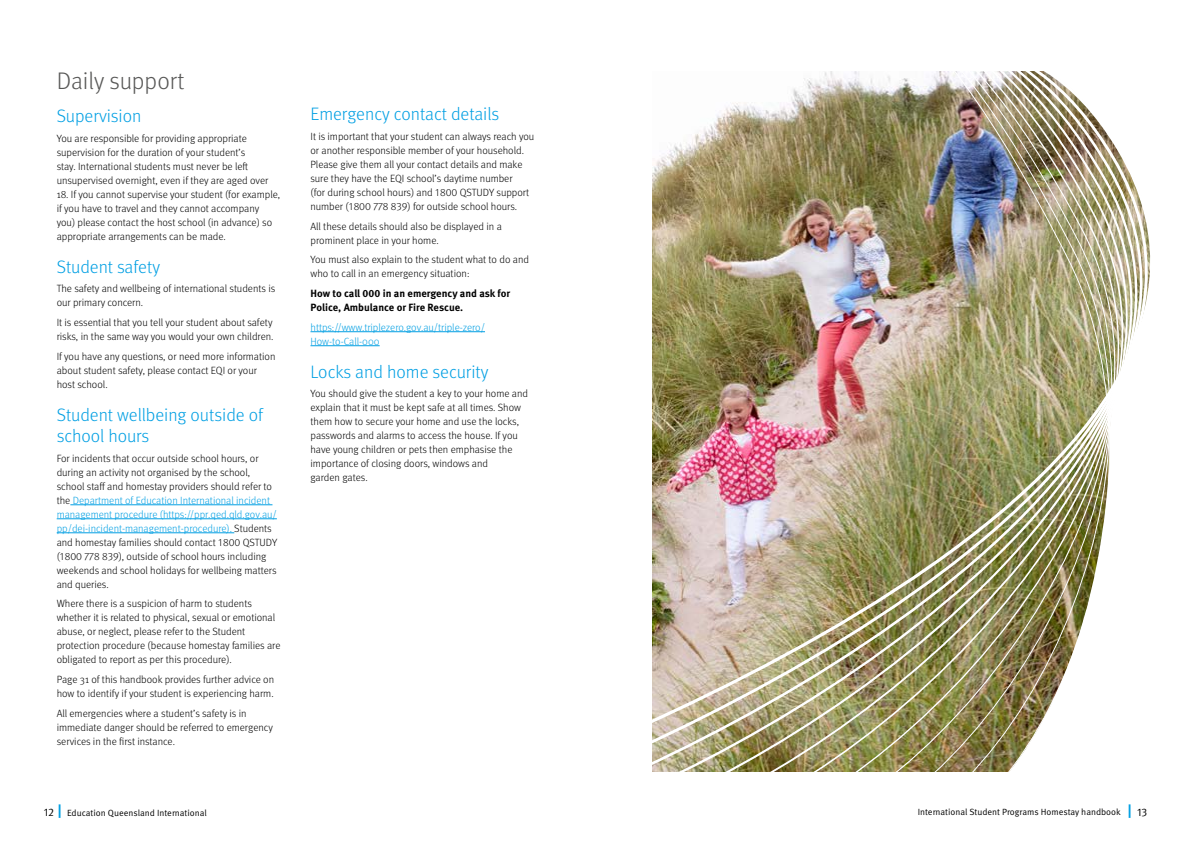
<style>
.page{position:relative;width:1191px;height:842px;background:#fff}
.page>*{position:absolute;margin:0;border:0;box-sizing:border-box;transform-origin:0 0}
.t1{font:300 24px "Meta OT";color:#575756}
.t2{font:300 18px/21.6px "Meta OT";color:#009fe3}
.t3{font:300 10.5px/14px "Meta OT";color:#000}
.t4{font:700 10.5px/14px "Meta OT";color:#000}
.t5{font:300 10.5px/14px "Meta OT";letter-spacing:-.005em;color:#009fe3}
.t6{font:9px "Meta OT Norm";color:#000}
.s1{color:#009fe3}
.s2{font-size:11px}
.s3{font-family:"Meta OT";font-weight:700;font-size:14px;color:#009fe3}
</style>
<div class="page">
<img style="left:468px;top:71px;width:683px;height:701px">
<hr style="left:70px;top:505px;width:202px;height:1px;background:#009fe3">
<hr style="left:57px;top:519px;width:220px;height:1px;background:#009fe3">
<hr style="left:57px;top:533px;width:177px;height:1px;background:#009fe3">
<hr style="left:310px;top:332px;width:175px;height:1px;background:#009fe3">
<hr style="left:310px;top:346px;width:70px;height:1px;background:#009fe3">
<h1 class="t1" style="left:57px;top:67px;width:129px">Daily support</h1>
<h2 class="t2" style="left:57px;top:105px;width:86px">Supervision</h2>
<p class="t3" style="left:57px;top:131px;width:213px">You are responsible for providing appropriate supervision for the duration of your student’s<br>stay. International students must never be left unsupervised overnight, even if they are aged over</p>
<p class="t3" style="left:57px;top:187px;width:225px">18. If you cannot supervise your student (for example, if you have to travel and they cannot accompany you) please contact the host school (in advance) so appropriate arrangements can be made.</p>
<h2 class="t2" style="left:57px;top:256px;width:105px">Student safety</h2>
<p class="t3" style="left:57px;top:282px;width:220px">The safety and wellbeing of international students is our primary concern.</p>
<p class="t3" style="left:57px;top:315px;width:218px">It is essential that you tell your student about safety risks, in the same way you would your own children.</p>
<p class="t3" style="left:57px;top:349px;width:220px">If you have any questions, or need more information about student safety, please contact EQI or your host school.</p>
<h2 class="t2" style="left:57px;top:404px;width:208px">Student wellbeing outside of school hours</h2>
<p class="t3" style="left:57px;top:451px;width:222px">For incidents that occur outside school hours, or during an activity not organised by the school, school staff and homestay providers should refer to the <span class="s1">Department of Education International incident management procedure (https://ppr.qed.qld.gov.au/ pp/dei-incident-management-procedure).</span> Students and homestay families should contact 1800 QSTUDY (1800 778 839), outside of school hours including weekends and school holidays for wellbeing matters and queries.</p>
<p class="t3" style="left:57px;top:597px;width:225px">Where there is a suspicion of harm to students whether it is related to physical, sexual or emotional abuse, or neglect, please refer to the Student protection procedure (because homestay families are obligated to report as per this procedure).</p>
<p class="t3" style="left:57px;top:673px;width:219px">Page 31 of this handbook provides further advice on how to identify if your student is experiencing harm.</p>
<p class="t3" style="left:57px;top:706px;width:218px">All emergencies where a student’s safety is in immediate danger should be referred to emergency services in the first instance.</p>
<h2 class="t2" style="left:310px;top:104px;width:190px">Emergency contact details</h2>
<p class="t3" style="left:310px;top:130px;width:225px">It is important that your student can always reach you or another responsible member of your household.<br>Please give them all your contact details and make sure they have the EQI school’s daytime number<br>(for during school hours) and 1800 QSTUDY support number (1800 778 839) for outside school hours.</p>
<p class="t3" style="left:310px;top:219px;width:193px">All these details should also be displayed in a prominent place in your home.</p>
<p class="t3" style="left:310px;top:253px;width:220px">You must also explain to the student what to do and who to call in an emergency situation:</p>
<p class="t4" style="left:310px;top:286px;width:201px">How to call 000 in an emergency and ask for<br>Police, Ambulance or Fire Rescue.</p>
<p class="t5" style="left:310px;top:320px;width:176px">https://www.triplezero.gov.au/triple-zero/<br>How-to-Call-000</p>
<h2 class="t2" style="left:310px;top:361px;width:180px">Locks and home security</h2>
<p class="t3" style="left:310px;top:387px;width:219px">You should give the student a key to your home and explain that it must be kept safe at all times. Show them how to secure your home and use the locks, passwords and alarms to access the house. If you have young children or pets then emphasise the importance of closing doors, windows and<br>garden gates.</p>
<p class="t6" style="left:44px;top:807px;width:165px"><span class="s2">12</span> <span class="s3">|</span> Education Queensland International</p>
<p class="t6" style="left:917px;top:806px;width:231px">International Student Programs Homestay handbook <span class="s3">|</span> <span class="s2">13</span></p>
</div>
